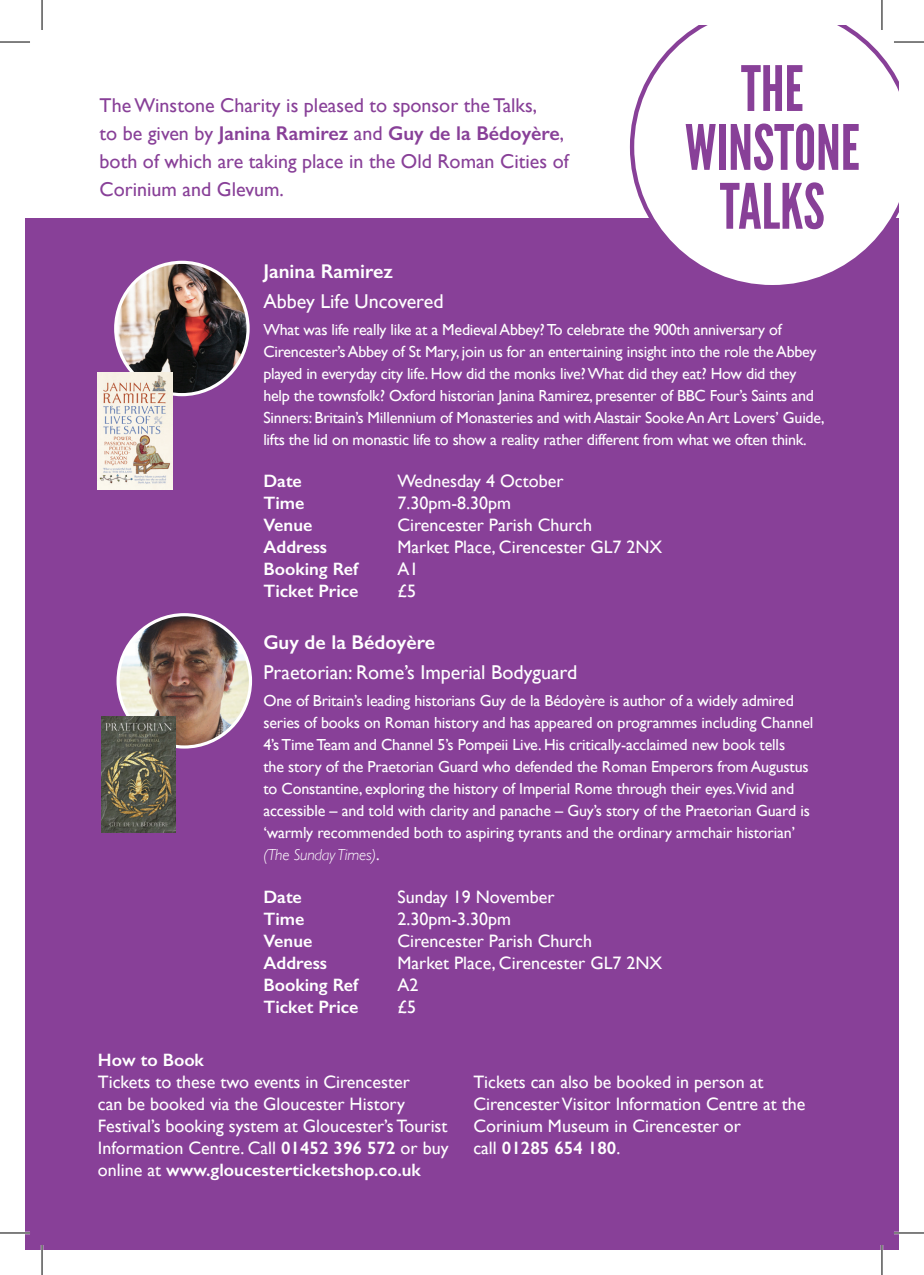
<style>
.page{position:relative;width:924px;height:1275px;background:#fff}
.page>*{position:absolute;margin:0;border:0;box-sizing:border-box;transform-origin:0 0}
.t1{font:62.4px/58.8px "League Gothic";color:#884098;text-align:center}
.t2{font:20px/28px "Gill Sans";color:#884098}
.t3{font:20px "Gill Sans";color:#fff}
.t4{font:600 20px "Gill Sans";color:#fff}
.t5{font:18px/22px "Gill Sans";color:#fff}
.t6{font:600 18px "Gill Sans";color:#fff}
.t7{font:16px/22px "Gill Sans";letter-spacing:-.01em;color:#fff}
.s1{font-weight:600}
.s2{font-weight:300;font-style:italic}
</style>
<div class="page">
<div style="left:25px;top:218px;width:873px;height:1032px;background:#884098"></div>
<svg style="left:629px;top:25px;width:269px;height:260px"></svg>
<img style="left:116px;top:262px;width:132px;height:132px;border-radius:66px">
<div style="left:114px;top:261px;width:135px;height:135px;border:3px solid #fff;border-radius:50%"></div>
<img style="left:118px;top:614px;width:132px;height:133px;border-radius:66px">
<div style="left:116px;top:613px;width:136px;height:135px;border:3px solid #fff;border-radius:50%"></div>
<img style="left:101px;top:717px;width:74px;height:115px">
<img style="left:98px;top:373px;width:74px;height:116px">
<hr style="left:893px;top:41px;width:30px;height:2px;background:#fff">
<hr style="left:0;top:1231px;width:30px;height:3px;background:#fff">
<hr style="left:893px;top:1231px;width:30px;height:3px;background:#fff">
<hr style="left:41px;top:1245px;width:2px;height:30px;background:#fff">
<hr style="left:880px;top:0;width:2px;height:30px;background:#fff">
<hr style="left:880px;top:1245px;width:2px;height:30px;background:#fff">
<hr style="left:0;top:42px;width:30px;height:1px;background:#000">
<hr style="left:893px;top:42px;width:30px;height:1px;background:#000">
<hr style="left:0;top:1232px;width:30px;height:1px;background:#000">
<hr style="left:893px;top:1232px;width:30px;height:1px;background:#000">
<hr style="left:42px;top:0;width:1px;height:30px;background:#000">
<hr style="left:42px;top:1245px;width:1px;height:30px;background:#000">
<hr style="left:881px;top:0;width:1px;height:30px;background:#000">
<hr style="left:881px;top:1245px;width:1px;height:30px;background:#000">
<p class="t2" style="left:100px;top:91px;width:470px">TheWinstone Charity is pleased to sponsor theTalks,<br>to be given by <span class="s1">Janina Ramirez</span> and <span class="s1">Guy de la Bédoyère</span>, both of which are taking place in the Old Roman Cities of Corinium and Glevum.</p>
<h1 class="t1" style="left:684px;top:60px;width:176px">THE<br>WINSTONE<br>TALKS</h1>
<p class="t4" style="left:263px;top:259px;width:131px">Janina Ramirez</p>
<p class="t3" style="left:263px;top:289px;width:182px">Abbey Life Uncovered</p>
<p class="t7" style="left:263px;top:319px;width:562px">What was life really like at a Medieval Abbey?To celebrate the 900th anniversary of Cirencesters’ Abbey of St Mary, join us for an entertaining insight into the role the Abbey played in everyday city life. How did the monks live?What did they eat? How did they help the townsfolk? Oxford historian Janina Ramirez, presenter of BBC Fours’ Saints and Sinners: Britains’ Millennium of Monasteries and with Alastair Sooke An Art Lovers’ Guide, lifts the lid on monastic life to show a reality rather different from what we often think.</p>
<p class="t6" style="left:263px;top:469px;width:40px">Date</p>
<p class="t5" style="left:397px;top:469px;width:167px">Wednesday 4 October</p>
<p class="t6" style="left:263px;top:491px;width:42px">Time</p>
<p class="t5" style="left:397px;top:491px;width:115px">7.30pm-8.30pm</p>
<p class="t6" style="left:263px;top:513px;width:50px">Venue</p>
<p class="t5" style="left:397px;top:513px;width:196px">Cirencester Parish Church</p>
<p class="t6" style="left:263px;top:535px;width:65px">Address</p>
<p class="t5" style="left:397px;top:535px;width:266px">Market Place, Cirencester GL 27 NX</p>
<p class="t6" style="left:263px;top:557px;width:96px">Booking Ref</p>
<p class="t5" style="left:397px;top:557px;width:23px">A1</p>
<p class="t6" style="left:263px;top:579px;width:97px">Ticket Price</p>
<p class="t5" style="left:397px;top:579px;width:20px">£5</p>
<p class="t4" style="left:263px;top:629px;width:173px">Guy de la Bédoyère</p>
<p class="t3" style="left:263px;top:660px;width:315px">Praetorian: Romes’ Imperial Bodyguard</p>
<p class="t7" style="left:263px;top:689px;width:551px">One of Britains’ leading historians Guy de la Bédoyère is author of a widely admired series of books on Roman history and has appeared on programmes including Channel s’4 TimeTeam and Channel s’5 Pompeii Live. His critically-acclaimed new book tells<br>the story of the Praetorian Guard who defended the Roman Emperors from Augustus to Constantine, exploring the history of Imperial Rome through their eyes.Vivid and accessible – and told with clarity and panache – Guys’ story of the Praetorian Guard is ‘warmly recommended both to aspiring tyrants and the ordinary armchair historian‘ <span class="s2">(The SundayTimes</span> .<span class="s2">(</span></p>
<p class="t6" style="left:263px;top:886px;width:40px">Date</p>
<p class="t5" style="left:397px;top:886px;width:158px">Sunday 19 November</p>
<p class="t6" style="left:263px;top:908px;width:42px">Time</p>
<p class="t5" style="left:397px;top:908px;width:115px">2.30pm-3.30pm</p>
<p class="t6" style="left:263px;top:930px;width:50px">Venue</p>
<p class="t5" style="left:397px;top:930px;width:196px">Cirencester Parish Church</p>
<p class="t6" style="left:263px;top:952px;width:65px">Address</p>
<p class="t5" style="left:397px;top:952px;width:266px">Market Place, Cirencester GL 27 NX</p>
<p class="t6" style="left:263px;top:974px;width:96px">Booking Ref</p>
<p class="t5" style="left:397px;top:974px;width:23px">A2</p>
<p class="t6" style="left:263px;top:996px;width:97px">Ticket Price</p>
<p class="t5" style="left:397px;top:996px;width:20px">£5</p>
<p class="t6" style="left:98px;top:1049px;width:107px">How to Book</p>
<p class="t5" style="left:98px;top:1071px;width:352px">Tickets to these two events in Cirencester<br>can be booked via the Gloucester History Festivals’ booking system at Gloucesters’ Tourist Information Centre. Call <span class="s1">01452 396 572</span> or buy online at <span class="s1">www.gloucesterticketshop.co.uk</span></p>
<p class="t5" style="left:473px;top:1070px;width:333px">Tickets can also be booked in person at CirencesterVisitor Information Centre at the Corinium Museum in Cirencester or<br>call <span class="s1">01285 654 180</span>.</p>
</div>
